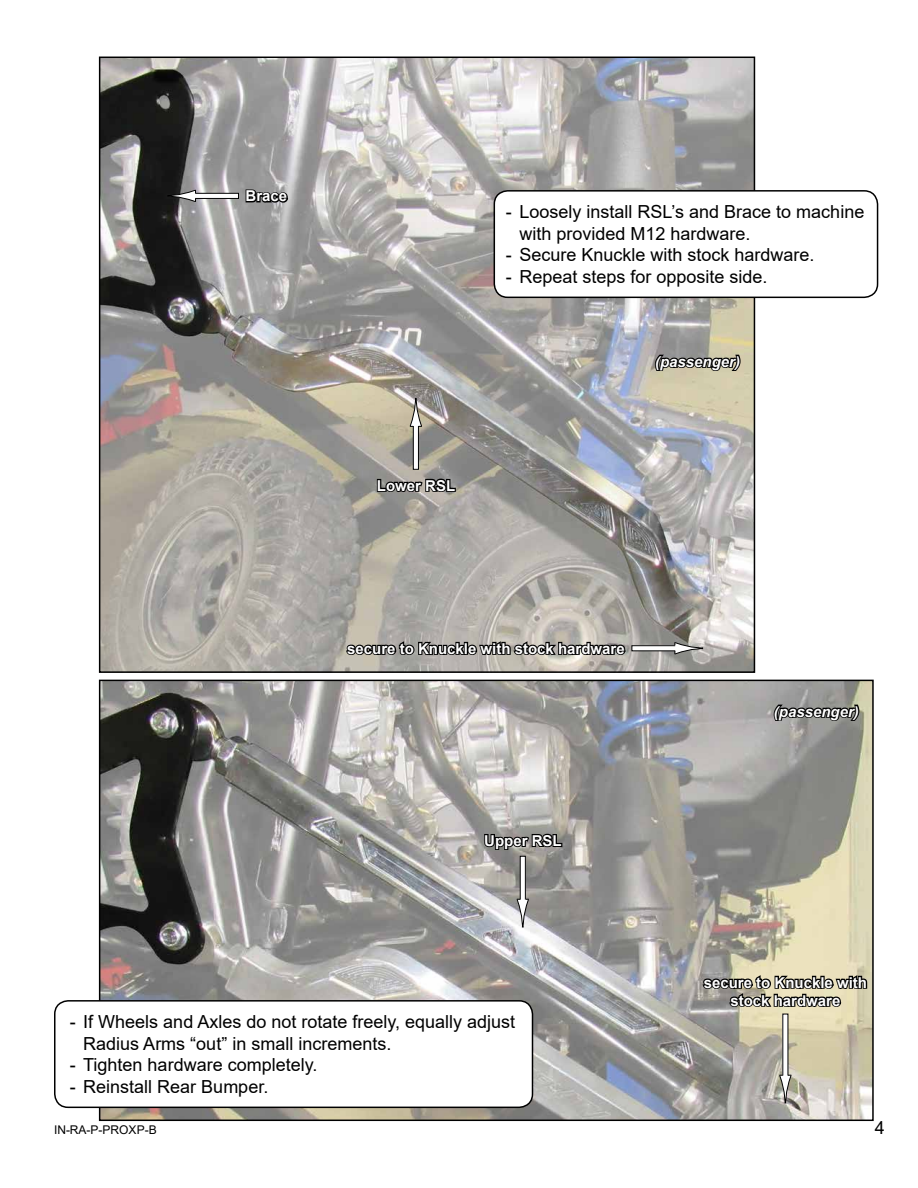
<style>
.page{position:relative;width:918px;height:1188px;background:#fff}
.page>*{position:absolute;margin:0;border:0;box-sizing:border-box;transform-origin:0 0}
.t1{font:18px/21.6px "Arial";color:#000}
.t2{font:700 15px/18px "Arial";color:#fff;text-align:center}
.t3{font:italic 700 15px "Arial";color:#fff}
.t4{font:12px "Arial";color:#000}
</style>
<div class="page">
<img style="left:102px;top:683px;width:769px;height:435px">
<div style="left:99px;top:680px;width:775px;height:441px;border:2px solid #000"></div>
<img style="left:102px;top:60px;width:650px;height:610px">
<div style="left:55px;top:1001px;width:477px;height:106px;background:#fff;border-radius:14px"></div>
<div style="left:54px;top:1000px;width:479px;height:108px;border:2px solid #000;border-radius:14px"></div>
<svg style="left:345px;top:635px;width:282px;height:25px;background:#787570"></svg>
<div style="left:632px;top:646px;width:43px;height:5px;background:#fff"></div>
<div style="left:632px;top:645px;width:44px;height:6px;border:1px solid #000"></div>
<svg style="left:674px;top:642px;width:29px;height:13px"></svg>
<div style="left:783px;top:1014px;width:5px;height:62px;background:#fff"></div>
<svg style="left:779px;top:1074px;width:13px;height:30px"></svg>
<div style="left:494px;top:191px;width:384px;height:106px;background:#fff;border-radius:14px"></div>
<div style="left:494px;top:190px;width:384px;height:108px;border:2px solid #000;border-radius:14px"></div>
<svg style="left:701px;top:973px;width:167px;height:38px;background:#7c7868"></svg>
<svg style="left:376px;top:477px;width:81px;height:20px;background:#5a5855"></svg>
<svg style="left:483px;top:832px;width:80px;height:19px;background:#4b4a48"></svg>
<div style="left:520px;top:856px;width:5px;height:44px;background:#fff"></div>
<div style="left:520px;top:856px;width:6px;height:44px;border:1px solid #000"></div>
<svg style="left:516px;top:899px;width:13px;height:29px"></svg>
<div style="left:413px;top:426px;width:5px;height:43px;background:#fff"></div>
<div style="left:413px;top:426px;width:6px;height:44px;border:1px solid #000"></div>
<svg style="left:409px;top:399px;width:13px;height:28px"></svg>
<svg style="left:244px;top:183px;width:46px;height:21px"></svg>
<div style="left:195px;top:193px;width:43px;height:5px;background:#fff"></div>
<div style="left:195px;top:193px;width:44px;height:6px;border:1px solid #000"></div>
<svg style="left:167px;top:189px;width:29px;height:13px"></svg>
<svg style="left:653px;top:342px;width:89px;height:31px;background:#7b786c"></svg>
<svg style="left:772px;top:692px;width:89px;height:31px;background:#6a6a67"></svg>
<p class="t2" style="left:246px;top:187px;width:43px">Brace</p>
<p class="t2" style="left:377px;top:477px;width:80px">Lower RSL</p>
<p class="t1" style="left:519px;top:201px;width:346px;text-indent:-14px">- Loosely install RSL’s and Brace to machine with provided M12 hardware.</p>
<p class="t1" style="left:506px;top:244px;width:310px">- Secure Knuckle with stock hardware.</p>
<p class="t1" style="left:506px;top:266px;width:263px">- Repeat steps for opposite side.</p>
<p class="t3" style="left:655px;top:351px;width:87px">(passenger)</p>
<p class="t2" style="left:347px;top:640px;width:279px">secure to Knuckle with stock hardware</p>
<p class="t2" style="left:484px;top:832px;width:79px">Upper RSL</p>
<p class="t3" style="left:774px;top:701px;width:87px">(passenger)</p>
<p class="t2" style="left:704px;top:974px;width:165px">secure to Knuckle with stock hardware</p>
<p class="t1" style="left:83px;top:1011px;width:433px;text-indent:-14px">- If Wheels and Axles do not rotate freely, equally adjust<br>Radius Arms “out” in small increments.</p>
<p class="t1" style="left:70px;top:1054px;width:249px">- Tighten hardware completely.</p>
<p class="t1" style="left:70px;top:1076px;width:200px">- Reinstall Rear Bumper.</p>
<p class="t4" style="left:54px;top:1122px;width:104px">IN-RA-P-PROXP-B</p>
<p class="t1" style="left:875px;top:1117px;width:12px">4</p>
</div>
